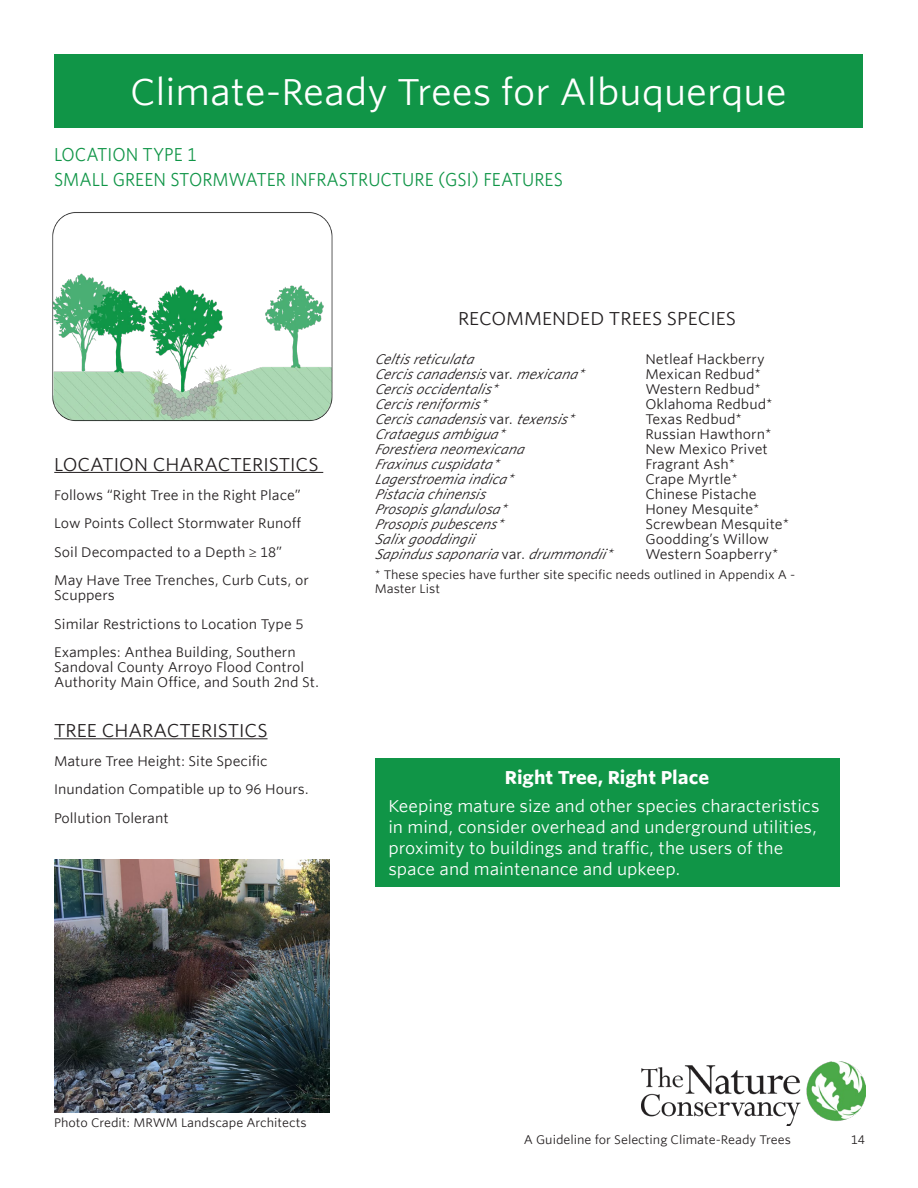
<style>
.page{position:relative;width:918px;height:1188px;background:#fff}
.page>*{position:absolute;margin:0;border:0;box-sizing:border-box;transform-origin:0 0}
.t1{font:36px "Whitney Office";color:#fff}
.t2{font:18px "Whitney Office";color:#231f20}
.t3{font:18px "Whitney Office";color:#109547;scale:.9 1}
.t4{font:700 18px "Whitney Office";color:#fff}
.t5{font:16.5px/21px "Whitney Office";color:#fff}
.t6{font:13.5px/15px "Whitney Office";color:#231f20}
.t7{font:italic 13.5px "Whitney Office";color:#231f20}
.t8{font:12px/14.4px "Whitney Office";color:#231f20}
.s1{font-style:normal}
</style>
<div class="page">
<hr style="left:54px;top:472px;width:269px;height:1px;background:#231f20">
<hr style="left:54px;top:738px;width:214px;height:1px;background:#231f20">
<img style="left:642px;top:1061px;width:223px;height:65px">
<img style="left:54px;top:860px;width:276px;height:252px">
<img style="left:52px;top:212px;width:281px;height:210px">
<div style="left:54px;top:54px;width:809px;height:73px;background:#109547"></div>
<div style="left:375px;top:758px;width:464px;height:129px;background:#109547"></div>
<p class="t1" style="left:130px;top:67px;width:658px">Climate-Ready Trees for Albuquerque</p>
<p class="t3" style="left:54px;top:142px;width:160px">LOCATION TYPE 1</p>
<p class="t3" style="left:54px;top:167px;width:567px">SMALL GREEN STORMWATER INFRASTRUCTURE (GSI) FEATURES</p>
<p class="t2" style="left:54px;top:452px;width:266px">LOCATION CHARACTERISTICS</p>
<p class="t6" style="left:54px;top:487px;width:248px">Follows “Right Tree in the Right Place”</p>
<p class="t6" style="left:54px;top:515px;width:248px">Low Points Collect Stormwater Runoff</p>
<p class="t6" style="left:54px;top:544px;width:230px">Soil Decompacted to a Depth ≥ 18”</p>
<p class="t6" style="left:54px;top:572px;width:256px">May Have Tree Trenches, Curb Cuts, or<br>Scuppers</p>
<p class="t6" style="left:54px;top:616px;width:251px">Similar Restrictions to Location Type 5</p>
<p class="t6" style="left:54px;top:644px;width:266px">Examples: Anthea Building, Southern<br>Sandoval County Arroyo Flood Control<br>Authority Main Office, and South 2nd St.</p>
<p class="t2" style="left:54px;top:718px;width:215px">TREE CHARACTERISTICS</p>
<p class="t6" style="left:54px;top:753px;width:215px">Mature Tree Height: Site Specific</p>
<p class="t6" style="left:54px;top:782px;width:256px">Inundation Compatible up to 96 Hours.</p>
<p class="t6" style="left:54px;top:810px;width:116px">Pollution Tolerant</p>
<p class="t2" style="left:458px;top:306px;width:280px">RECOMMENDED TREES SPECIES</p>
<p class="t7" style="left:375px;top:349px;width:105px">Celtisreticulata</p>
<p class="t7" style="left:375px;top:364px;width:216px">Cerciscanadensis<span class="s1">v a r .</span> mexicana*</p>
<p class="t7" style="left:375px;top:379px;width:129px">Cercisoccidentalis*</p>
<p class="t7" style="left:375px;top:394px;width:118px">Cercisreniformis*</p>
<p class="t7" style="left:375px;top:409px;width:205px">Cerciscanadensis<span class="s1">v a r .</span> texensis*</p>
<p class="t7" style="left:375px;top:424px;width:136px">Crataegusambigua*</p>
<p class="t7" style="left:375px;top:439px;width:156px">Forestieraneomexicana</p>
<p class="t7" style="left:375px;top:454px;width:131px">Fraxinuscuspidata*</p>
<p class="t7" style="left:375px;top:469px;width:145px">Lagerstroemiaindica*</p>
<p class="t7" style="left:375px;top:484px;width:117px">Pistaciachinensis</p>
<p class="t7" style="left:375px;top:499px;width:138px">Prosopisglandulosa*</p>
<p class="t7" style="left:375px;top:514px;width:135px">Prosopispubescens*</p>
<p class="t7" style="left:375px;top:529px;width:106px">Salixgooddingii</p>
<p class="t7" style="left:375px;top:544px;width:244px">Sapindussaponaria<span class="s1">v a r .</span> drummondii*</p>
<p class="t6" style="left:645px;top:351px;width:121px">Netleaf Hackberry</p>
<p class="t6" style="left:645px;top:366px;width:117px">Mexican Redbud*</p>
<p class="t6" style="left:645px;top:381px;width:117px">Western Redbud*</p>
<p class="t6" style="left:645px;top:396px;width:129px">Oklahoma Redbud*</p>
<p class="t6" style="left:645px;top:411px;width:98px">Texas Redbud*</p>
<p class="t6" style="left:645px;top:426px;width:128px">Russian Hawthorn*</p>
<p class="t6" style="left:645px;top:441px;width:124px">New Mexico Privet</p>
<p class="t6" style="left:645px;top:456px;width:91px">Fragrant Ash*</p>
<p class="t6" style="left:645px;top:471px;width:94px">Crape Myrtle*</p>
<p class="t6" style="left:645px;top:486px;width:113px">Chinese Pistache</p>
<p class="t6" style="left:645px;top:501px;width:116px">Honey Mesquite*</p>
<p class="t6" style="left:645px;top:516px;width:145px">Screwbean Mesquite*</p>
<p class="t6" style="left:645px;top:531px;width:125px">Goodding’s Willow</p>
<p class="t6" style="left:645px;top:546px;width:135px">Western Soapberry*</p>
<p class="t8" style="left:375px;top:567px;width:422px">* These species have further site specific needs outlined in Appendix A -<br>Master List</p>
<p class="t4" style="left:505px;top:765px;width:206px">Right Tree, Right Place</p>
<p class="t5" style="left:388px;top:795px;width:433px">Keeping mature size and other species characteristics in mind, consider overhead and underground utilities, proximity to buildings and traffic, the users of the space and maintenance and upkeep.</p>
<p class="t8" style="left:54px;top:1116px;width:254px">Photo Credit: MRWM Landscape Architects</p>
<p class="t8" style="left:524px;top:1132px;width:269px">A Guideline for Selecting Climate-Ready Trees</p>
<p class="t8" style="left:851px;top:1132px;width:16px">14</p>
</div>
